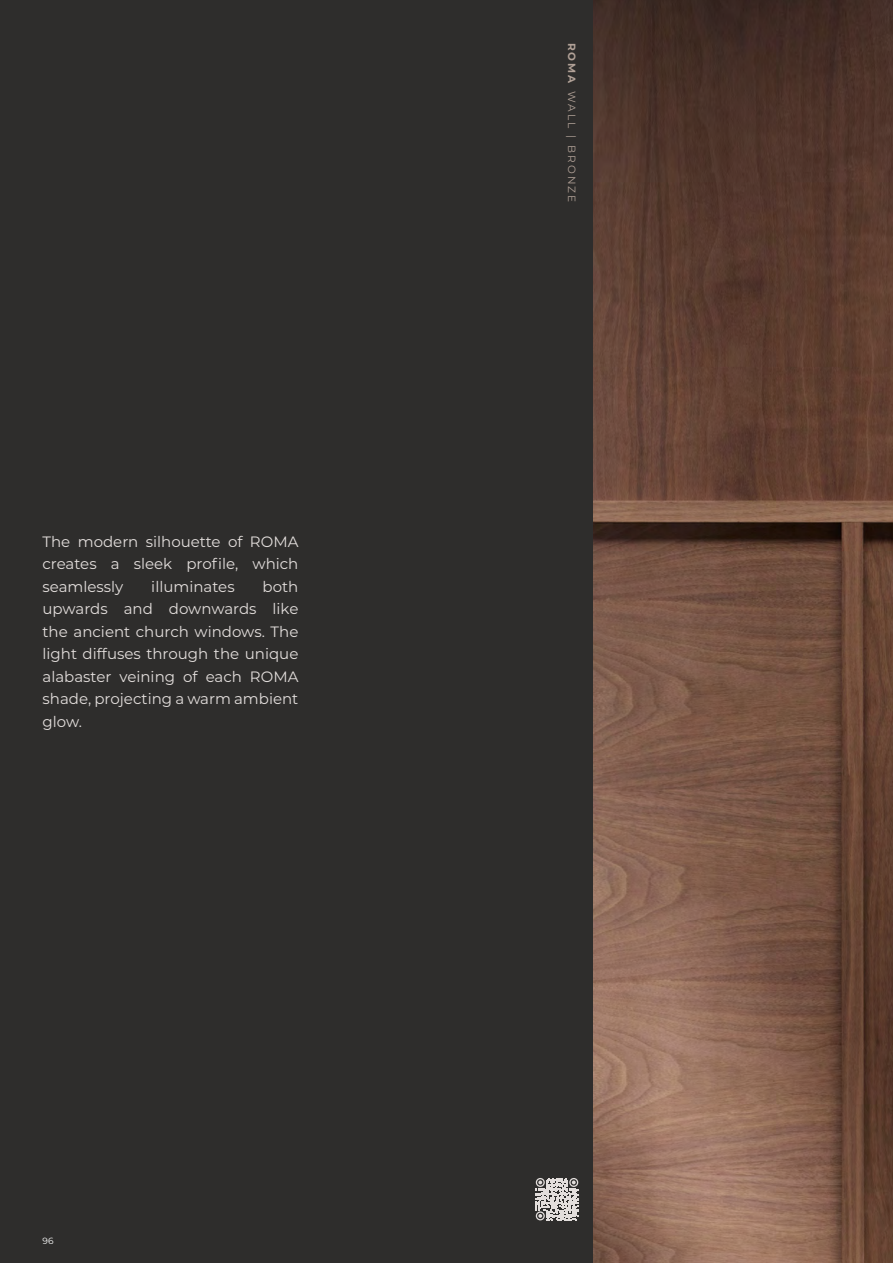
<style>
.page{position:relative;width:893px;height:1263px;background:#2e2d2c}
.page>*{position:absolute;margin:0;border:0;box-sizing:border-box;transform-origin:0 0}
.t1{font:15px/22.5px "Montserrat";color:#e3dedc;text-align:justify}
.t2{font:10.5px "Montserrat";letter-spacing:.2em;color:#b1a197}
.t3{font:9px "Montserrat";color:#fff}
.s1{font-weight:700}
</style>
<div class="page">
<svg style="left:536px;top:1178px;width:42px;height:42px"></svg>
<img style="left:594px;top:0;width:299px;height:1263px">
<p class="t1" style="left:43px;top:529px;width:257px">The modern silhouette of ROMA creates a sleek profile, which seamlessly</p>
<p class="t1" style="left:43px;top:574px;width:257px;text-indent:220px">both upwards and downwards like the ancient church windows. The light diffuses through the unique alabaster veining of each ROMA shade, projecting a warm ambient glow.</p>
<p class="t1" style="left:151px;top:574px;width:85px">illuminates</p>
<p class="t3" style="left:43px;top:1234px;width:12px">96</p>
<p class="t2" style="left:579px;top:43px;width:161px;rotate:90deg"><span class="s1">ROMA</span> WALL | BRONZE</p>
</div>
